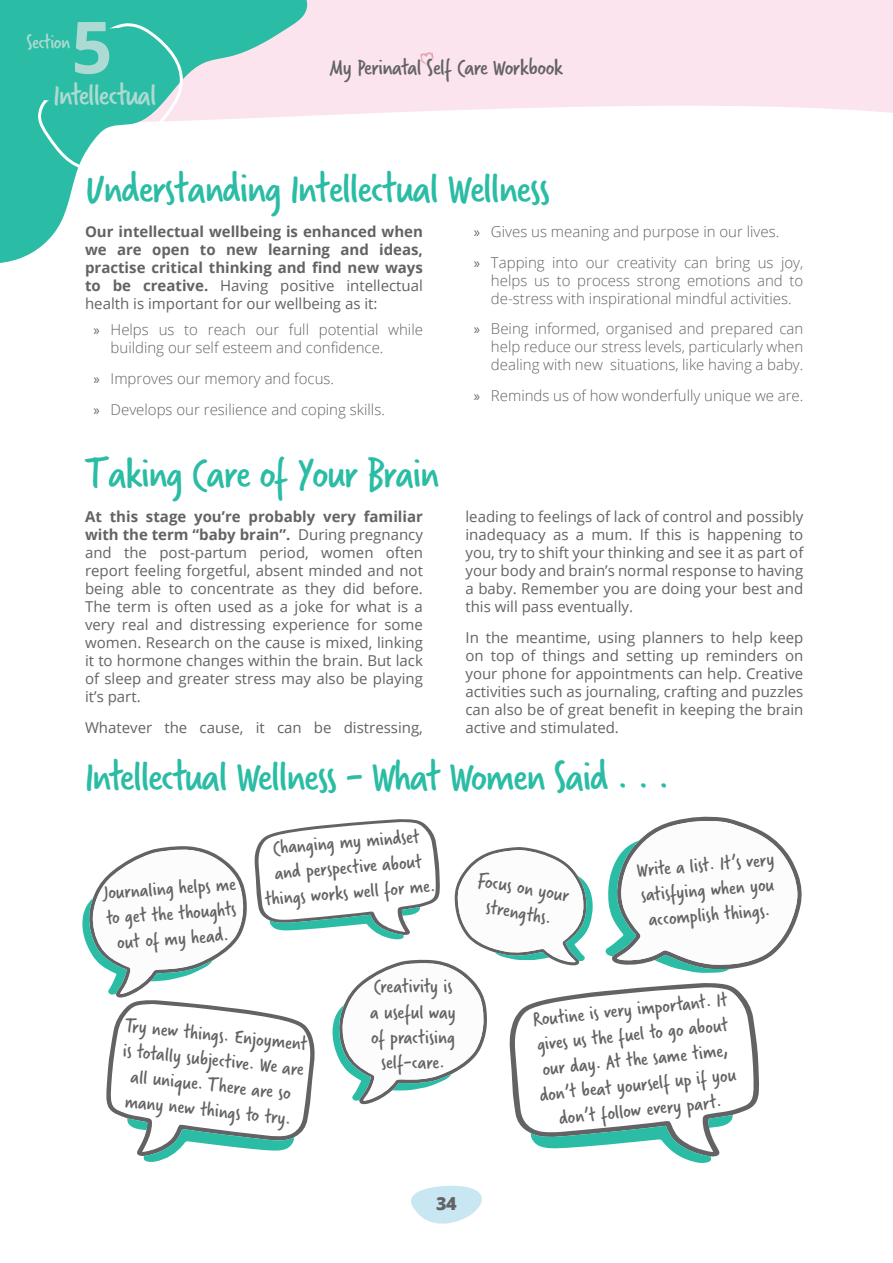
<style>
.page{position:relative;width:893px;height:1263px;background:#fff}
.page>*{position:absolute;margin:0;border:0;box-sizing:border-box;transform-origin:0 0}
.Title_60_pt{font:700 72px "Open Sans";color:#addad2}
.Title_80_pt{font:45px "Verveine";letter-spacing:-.03em;color:#2abca4}
.Title_80_pt-2{font:32.4px "Verveine";letter-spacing:-.03em;color:#addad2}
.t1{font:24px "Verveine";letter-spacing:-.02em;color:#636366}
.Title_60_pt-2{font:21.6px "Verveine";letter-spacing:-.03em;color:#addad2}
.Title_80_pt-3{font:21px/25.2px "Verveine";color:#636366;text-align:center}
.t2{font:800 18px "Open Sans";color:#636366}
.t3{font:15px/18px "Open Sans";color:#636366;text-align:justify}
.t4{font:300 15px/18px "Open Sans";color:#636366;text-align:justify}
.t5{font:700 15px/18px "Open Sans";color:#636366;text-align:justify}
.s1{font-weight:400}
.s2{font-family:"Myriad Pro";font-weight:400}
.s3{font-weight:700}
</style>
<div class="page">
<div style="left:308px;top:0;width:585px;height:116px;background:#fce4ee"></div>
<svg style="left:0;top:0;width:308px;height:263px"></svg>
<svg style="left:6px;top:20px;width:178px;height:150px"></svg>
<svg style="left:411px;top:1185px;width:71px;height:39px"></svg>
<img style="left:420px;top:52px;width:15px;height:14px">
<svg style="left:82px;top:816px;width:720px;height:347px"></svg>
<p class="Title_60_pt" style="left:71px;top:-3px;width:43px">5</p>
<p class="Title_60_pt-2" style="left:26px;top:27px;width:45px">Section</p>
<p class="Title_80_pt-2" style="left:54px;top:73px;width:104px">Intellectual</p>
<h3 class="t1" style="left:330px;top:50px;width:235px">My Perinatal Self Care Workbook</h3>
<p class="Title_80_pt" style="left:85px;top:157px;width:467px">Understanding Intellectual Wellness</p>
<p class="t5" style="left:85px;top:222px;width:339px">Our intellectual wellbeing is enhanced when we are open to new learning and ideas, practise critical thinking and find new ways to be creative. <span class="s1">Having positive intellectual health is important for our wellbeing as it:</span></p>
<p class="t4" style="left:111px;top:320px;width:314px;text-indent:-17px"><span class="s2">»</span> Helps us to reach our full potential while building our self esteem and confidence.</p>
<p class="t4" style="left:94px;top:369px;width:242px"><span class="s2">»</span> Improves our memory and focus.</p>
<p class="t4" style="left:94px;top:400px;width:293px"><span class="s2">»</span> Develops our resilience and coping skills.</p>
<p class="Title_80_pt" style="left:85px;top:442px;width:356px">Taking Care of Your Brain</p>
<p class="t3" style="left:85px;top:507px;width:339px"><span class="s3">At this stage you’re probably very familiar with the term “baby brain”.</span> During pregnancy and the post-partum period, women often report feeling forgetful, absent minded and not being able to concentrate as they did before.<br>The term is often used as a joke for what is a very real and distressing experience for some women. Research on the cause is mixed, linking it to hormone changes within the brain. But lack of sleep and greater stress may also be playing it’s part.</p>
<p class="t3" style="left:85px;top:718px;width:339px">Whatever the cause, it can be distressing,</p>
<p class="t4" style="left:474px;top:222px;width:307px"><span class="s2">»</span> Gives us meaning and purpose in our lives.</p>
<p class="t4" style="left:491px;top:253px;width:314px;text-indent:-17px"><span class="s2">»</span> Tapping into our creativity can bring us joy, helps us to process strong emotions and to de-stress with inspirational mindful activities.</p>
<p class="t4" style="left:491px;top:320px;width:314px;text-indent:-17px"><span class="s2">»</span> Being informed, organised and prepared can help reduce our stress levels, particularly when dealing with new situations, like having a baby.</p>
<p class="t4" style="left:474px;top:386px;width:331px"><span class="s2">»</span> Reminds us of how wonderfully unique we are.</p>
<p class="t3" style="left:465px;top:507px;width:339px">leading to feelings of lack of control and possibly inadequacy as a mum. If this is happening to you, try to shift your thinking and see it as part of your body and brain’s normal response to having a baby. Remember you are doing your best and this will pass eventually.</p>
<p class="t3" style="left:465px;top:628px;width:339px">In the meantime, using planners to help keep on top of things and setting up reminders on your phone for appointments can help. Creative activities such as journaling, crafting and puzzles can also be of great benefit in keeping the brain active and stimulated.</p>
<p class="Title_80_pt" style="left:85px;top:745px;width:586px">Intellectual Wellness - What Women Said . . .</p>
<p class="Title_80_pt-3" style="left:102px;top:880px;width:135px;rotate:-4deg">Journaling helps me to get the thoughts out of my head.</p>
<p class="Title_80_pt-3" style="left:261px;top:835px;width:173px;rotate:-4deg">Changing my mindset and perspective about things works well for me.</p>
<p class="Title_80_pt-3" style="left:126px;top:1012px;width:185px;rotate:6deg">Try new things. Enjoyment is totally subjective. We are all unique. There are so many new things to try.</p>
<p class="Title_80_pt-3" style="left:374px;top:974px;width:80px">Creativity is</p>
<p class="Title_80_pt-3" style="left:370px;top:999px;width:87px;text-align:left">a useful way of practising</p>
<p class="Title_80_pt-3" style="left:381px;top:1049px;width:65px">self-care.</p>
<p class="Title_80_pt-3" style="left:480px;top:867px;width:94px;rotate:10deg">Focus on your strengths.</p>
<p class="Title_80_pt-3" style="left:636px;top:857px;width:139px;text-align:justify;rotate:-4deg">Write a list. It’s very satisfying when you accomplish things.</p>
<p class="Title_80_pt-3" style="left:531px;top:1007px;width:199px;rotate:-6deg">Routine is very important. It gives us the fuel to go about our day. At the same time, don’t beat yourself up if you don’t follow every part.</p>
<p class="t2" style="left:436px;top:1190px;width:22px">34</p>
</div>
